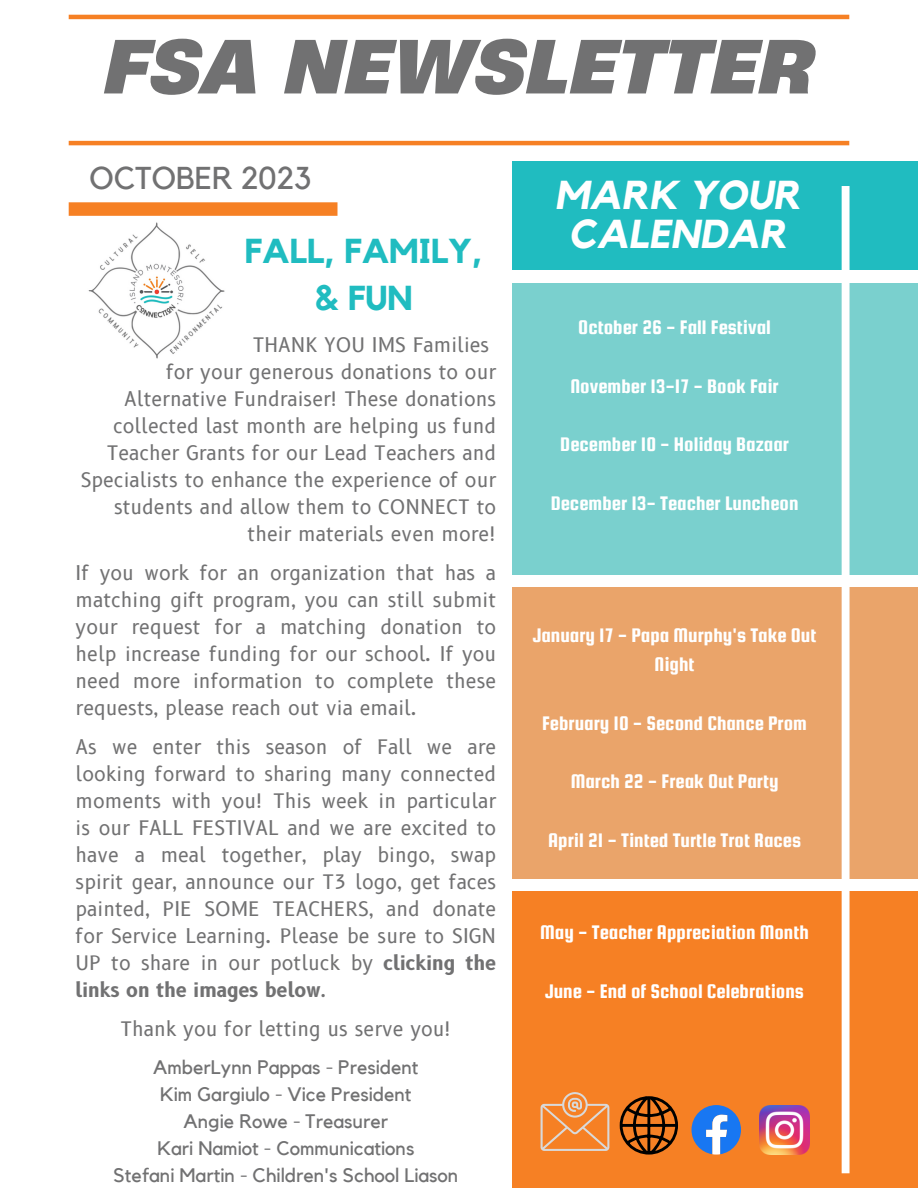
<style>
.page{position:relative;width:918px;height:1188px;background:#fff}
.page>*{position:absolute;margin:0;border:0;box-sizing:border-box;transform-origin:0 0}
.t1{font:italic 700 72px "Heading Now 76";color:#717172}
.t2{font:italic 700 40.2px/39.3px "Kollektif";color:#fff;text-align:center}
.t3{font:700 34.5px/47.2px "Kollektif";color:#20bcc0;text-align:center}
.t4{font:31.5px "Kollektif";color:#717172}
.t5{font:21px/29.2px "Squada One";color:#fff;text-align:center}
.t6{font:19.5px/27px "B612";color:#717172;text-align:justify}
.t7{font:19.5px "Kollektif";color:#717172}
.s1{font-weight:700}
</style>
<div class="page">
<img style="left:88px;top:222px;width:137px;height:137px">
<div style="left:69px;top:202px;width:268px;height:14px;background:#f68024"></div>
<div style="left:512px;top:161px;width:406px;height:109px;background:#20bcc0"></div>
<div style="left:512px;top:283px;width:406px;height:292px;background:#7ad0ce"></div>
<div style="left:512px;top:587px;width:406px;height:292px;background:#eaa46a"></div>
<div style="left:512px;top:891px;width:406px;height:297px;background:#f68024"></div>
<div style="left:842px;top:186px;width:8px;height:987px;background:#fff"></div>
<hr style="left:69px;top:15px;width:780px;height:4px;background:#f68024">
<hr style="left:69px;top:141px;width:780px;height:4px;background:#f68024">
<img style="left:760px;top:1105px;width:49px;height:50px">
<svg style="left:692px;top:1105px;width:49px;height:50px"></svg>
<svg style="left:541px;top:1092px;width:68px;height:59px"></svg>
<svg style="left:620px;top:1096px;width:58px;height:59px"></svg>
<p class="t1" style="left:104px;top:18px;width:711px">FSA NEWSLETTER</p>
<p class="t4" style="left:90px;top:163px;width:223px">OCTOBER 2023</p>
<p class="t3" style="left:245px;top:229px;width:239px">FALL, FAMILY, &amp; FUN</p>
<p class="t6" style="left:253px;top:331px;width:238px">THANK YOU IMS Families</p>
<p class="t6" style="left:81px;top:358px;width:417px;text-align:right">for your generous donations to our Alternative Fundraiser! These donations collected last month are helping us fund Teacher Grants for our Lead Teachers and Specialists to enhance the experience of our students and allow them to CONNECT to their materials even more!</p>
<p class="t6" style="left:76px;top:559px;width:422px">If you work for an organization that has a matching gift program, you can still submit your request for a matching donation to help increase funding for our school. If you need more information to complete these requests, please reach out via email.</p>
<p class="t6" style="left:76px;top:733px;width:422px">As we enter this season of Fall we are looking forward to sharing many connected moments with you! This week in particular is our FALL FESTIVAL and we are excited to have a meal together, play bingo, swap spirit gear, announce our T3 logo, get faces painted, PIE SOME TEACHERS, and donate for Service Learning. Please be sure to SIGN UP to share in our potluck by <span class="s1">clicking the links on the images below</span>.</p>
<p class="t6" style="left:120px;top:1015px;width:333px">Thank you for letting us serve you!</p>
<p class="t7" style="left:153px;top:1058px;width:267px">AmberLynn Pappas - President</p>
<p class="t7" style="left:160px;top:1085px;width:253px">Kim Gargiulo - Vice President</p>
<p class="t7" style="left:184px;top:1112px;width:206px">Angie Rowe - Treasurer</p>
<p class="t7" style="left:157px;top:1139px;width:258px">Kari Namiot - Communications</p>
<p class="t7" style="left:113px;top:1166px;width:346px">Stefani Martin - Children's School Liason</p>
<p class="t2" style="left:555px;top:177px;width:247px">MARK YOUR<br>CALENDAR</p>
<p class="t5" style="left:578px;top:313px;width:194px">October 26 - Fall Festival</p>
<p class="t5" style="left:571px;top:371px;width:210px">November 13-17 - Book Fair</p>
<p class="t5" style="left:560px;top:430px;width:230px">December 10 - Holiday Bazaar</p>
<p class="t5" style="left:551px;top:488px;width:249px">December 13- Teacher Luncheon</p>
<p class="t5" style="left:533px;top:620px;width:285px">January 17 - Papa Murphy's Take Out<br>Night</p>
<p class="t5" style="left:542px;top:708px;width:267px">February 10 - Second Chance Prom</p>
<p class="t5" style="left:571px;top:766px;width:209px">March 22 - Freak Out Party</p>
<p class="t5" style="left:548px;top:825px;width:254px">April 21 - Tinted Turtle Trot Races</p>
<p class="t5" style="left:540px;top:918px;width:270px">May - Teacher Appreciation Month</p>
<p class="t5" style="left:545px;top:976px;width:260px">June - End of School Celebrations</p>
</div>
